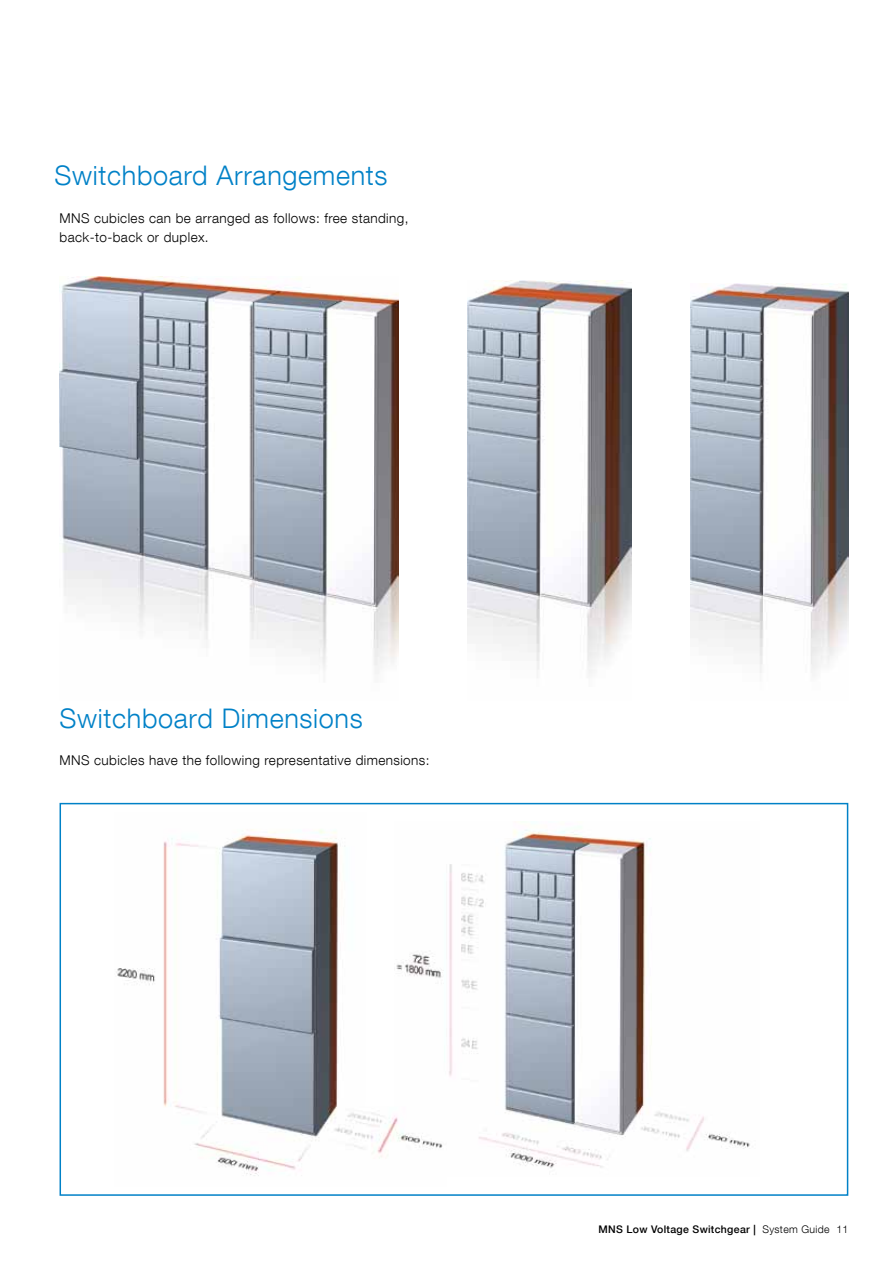
<style>
.page{position:relative;width:893px;height:1263px;background:#fff}
.page>*{position:absolute;margin:0;border:0;box-sizing:border-box;transform-origin:0 0}
.t1{font:300 27px "ABB Neue Helvetica";letter-spacing:.025em;color:#0081c7}
.t2{font:300 13.5px/18.8px "ABB Neue Helvetica";letter-spacing:.03em;color:#000}
.t3{font:500 10.5px "ABB Neue Helvetica";letter-spacing:.03em;color:#000}
.s1{font-weight:300}
</style>
<div class="page">
<img style="left:449px;top:830px;width:301px;height:338px">
<img style="left:116px;top:829px;width:328px;height:347px">
<div style="left:60px;top:803px;width:788px;height:393px;border:2px solid #0081c7"></div>
<img style="left:468px;top:281px;width:163px;height:393px">
<img style="left:691px;top:284px;width:157px;height:389px">
<img style="left:60px;top:276px;width:338px;height:398px">
<h1 class="t1" style="left:54px;top:159px;width:335px">Switchboard Arrangements</h1>
<p class="t2" style="left:60px;top:208px;width:350px">MNS cubicles can be arranged as follows: free standing, back-to-back or duplex.</p>
<h1 class="t1" style="left:60px;top:702px;width:305px">Switchboard Dimensions</h1>
<p class="t2" style="left:60px;top:751px;width:371px">MNS cubicles have the following representative dimensions:</p>
<p class="t3" style="left:599px;top:1223px;width:251px">MNS Low Voltage Switchgear | <span class="s1">System Guide 11</span></p>
</div>
